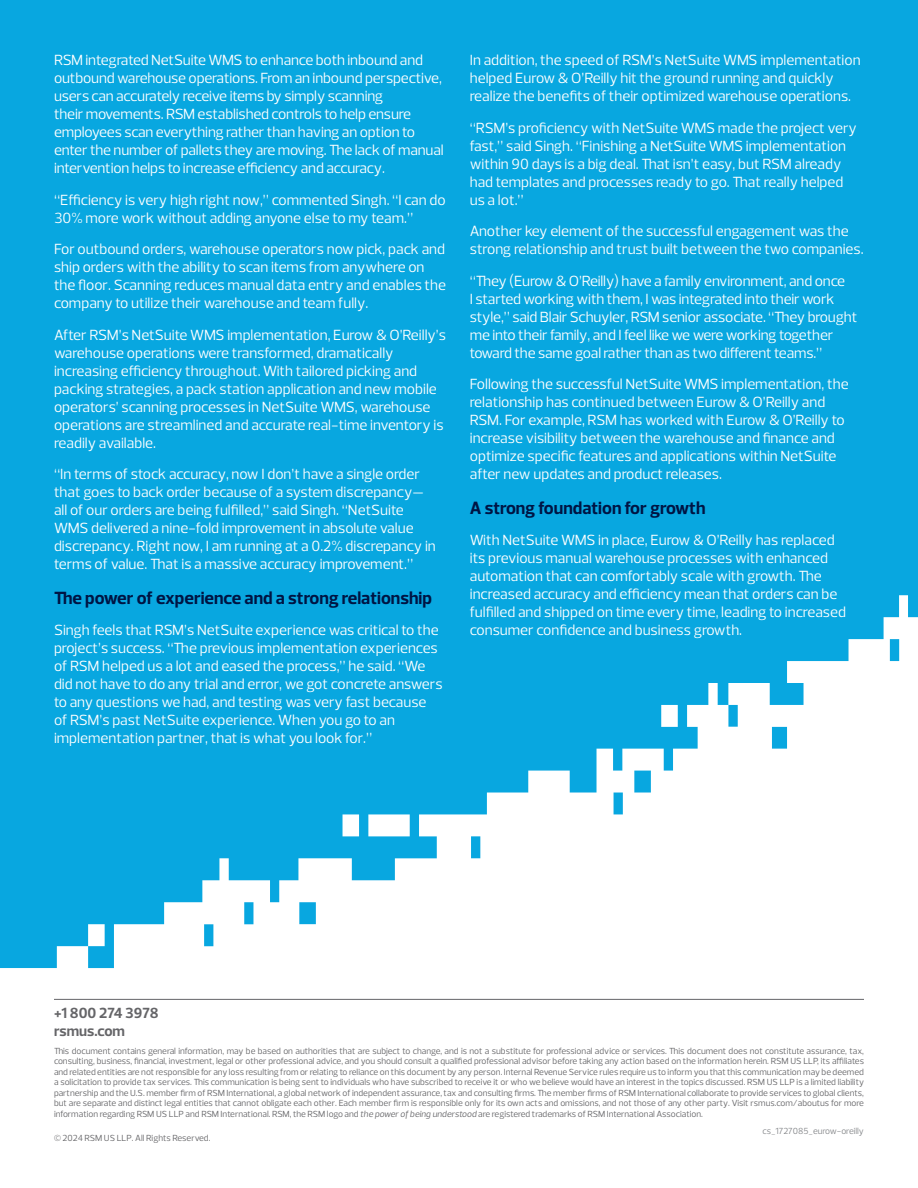
<style>
.page{position:relative;width:918px;height:1188px;background:#fff}
.page>*{position:absolute;margin:0;border:0;box-sizing:border-box;transform-origin:0 0}
.t1{font:700 18px "Prelo";color:#001443}
.t2{font:15px/18px "Prelo";color:#fff}
.t3{font:700 15px/18px "Prelo";color:#656568}
.t4{font:9px/10.5px "Prelo";color:#656568;text-align:justify}
.t5{font:9px "Prelo";color:#848689}
.s1{font-style:italic}
</style>
<div class="page">
<div style="left:0;top:0;width:918px;height:1073px;background:#08a7e0"></div>
<svg style="left:0;top:595px;width:918px;height:478px;fill:#fff"></svg>
<div style="left:27px;top:983px;width:224px;height:52px;background:#fff"></div>
<hr style="left:54px;top:999px;width:810px;height:1px;background:#656568">
<p class="t2" style="left:54px;top:51px;width:391px">RSM integrated NetSuite WMS to enhance both inbound and outbound warehouse operations. From an inbound perspective, users can accurately receive items by simply scanning<br>their movements. RSM established controls to help ensure employees scan everything rather than having an option to enter the number of pallets they are moving. The lack of manual intervention helps to increase efficiency and accuracy.</p>
<p class="t2" style="left:54px;top:191px;width:393px">“Efficiency is very high right now,” commented Singh. “I can do<br>30% more work without adding anyone else to my team.”</p>
<p class="t2" style="left:54px;top:240px;width:394px">For outbound orders, warehouse operators now pick, pack and ship orders with the ability to scan items from anywhere on the floor. Scanning reduces manual data entry and enables the company to utilize their warehouse and team fully.</p>
<p class="t2" style="left:54px;top:326px;width:394px">After RSM’s NetSuite WMS implementation, Eurow &amp; O’Reilly’s warehouse operations were transformed, dramatically increasing efficiency throughout. With tailored picking and packing strategies, a pack station application and new mobile operators’ scanning processes in NetSuite WMS, warehouse operations are streamlined and accurate real-time inventory is readily available.</p>
<p class="t2" style="left:54px;top:465px;width:383px">“In terms of stock accuracy, now I don’t have a single order that goes to back order because of a system discrepancy— all of our orders are being fulfilled,” said Singh. “NetSuite WMS delivered a nine-fold improvement in absolute value discrepancy. Right now, I am running at a 0.2% discrepancy in terms of value. That is a massive accuracy improvement.”</p>
<p class="t1" style="left:54px;top:587px;width:380px">The power of experience and a strong relationship</p>
<p class="t2" style="left:54px;top:621px;width:390px">Singh feels that RSM’s NetSuite experience was critical to the project’s success. “The previous implementation experiences of RSM helped us a lot and eased the process,” he said. “We did not have to do any trial and error, we got concrete answers to any questions we had, and testing was very fast because of RSM’s past NetSuite experience. When you go to an implementation partner, that is what you look for.”</p>
<p class="t2" style="left:470px;top:51px;width:392px">In addition, the speed of RSM’s NetSuite WMS implementation helped Eurow &amp; O’Reilly hit the ground running and quickly realize the benefits of their optimized warehouse operations.</p>
<p class="t2" style="left:470px;top:119px;width:389px">“RSM’s proficiency with NetSuite WMS made the project very fast,” said Singh. “Finishing a NetSuite WMS implementation within 90 days is a big deal. That isn’t easy, but RSM already had templates and processes ready to go. That really helped us a lot.”</p>
<p class="t2" style="left:470px;top:222px;width:395px">Another key element of the successful engagement was the strong relationship and trust built between the two companies.</p>
<p class="t2" style="left:470px;top:272px;width:389px">“They (Eurow &amp; O’Reilly) have a family environment, and once<br>I started working with them, I was integrated into their work style,” said Blair Schuyler, RSM senior associate. “They brought me into their family, and I feel like we were working together toward the same goal rather than as two different teams.”</p>
<p class="t2" style="left:470px;top:375px;width:380px">Following the successful NetSuite WMS implementation, the relationship has continued between Eurow &amp; O’Reilly and RSM. For example, RSM has worked with Eurow &amp; O’Reilly to increase visibility between the warehouse and finance and optimize specific features and applications within NetSuite after new updates and product releases.</p>
<p class="t1" style="left:470px;top:497px;width:237px">A strong foundation for growth</p>
<p class="t2" style="left:470px;top:531px;width:378px">With NetSuite WMS in place, Eurow &amp; O’Reilly has replaced its previous manual warehouse processes with enhanced automation that can comfortably scale with growth. The increased accuracy and efficiency mean that orders can be fulfilled and shipped on time every time, leading to increased consumer confidence and business growth.</p>
<p class="t3" style="left:54px;top:1004px;width:106px">+1 800 274 3978 rsmus.com</p>
<p class="t4" style="left:54px;top:1046px;width:812px">This document contains general information, may be based on authorities that are subject to change, and is not a substitute for professional advice or services. This document does not constitute assurance, tax, consulting, business, financial, investment, legal or other professional advice, and you should consult a qualified professional advisor before taking any action based on the information herein. RSM US LLP, its affiliates and related entities are not responsible for any loss resulting from or relating to reliance on this document by any person. Internal Revenue Service rules require us to inform you that this communication may be deemed a solicitation to provide tax services. This communication is being sent to individuals who have subscribed to receive it or who we believe would have an interest in the topics discussed. RSM US LLP is a limited liability partnership and the U.S. member firm of RSM International, a global network of independent assurance, tax and consulting firms. The member firms of RSM International collaborate to provide services to global clients, but are separate and distinct legal entities that cannot obligate each other. Each member firm is responsible only for its own acts and omissions, and not those of any other party. Visit rsmus.com/aboutus for more information regarding RSM US LLP and RSM International. RSM, the RSM logo and <span class="s1">the power of being understood</span> are registered trademarks of RSM International Association.</p>
<p class="t4" style="left:54px;top:1133px;width:158px">© 2024 RSM US LLP. All Rights Reserved.</p>
<p class="t5" style="left:762px;top:1125px;width:103px">cs_1727085_eurow-oreilly</p>
</div>
